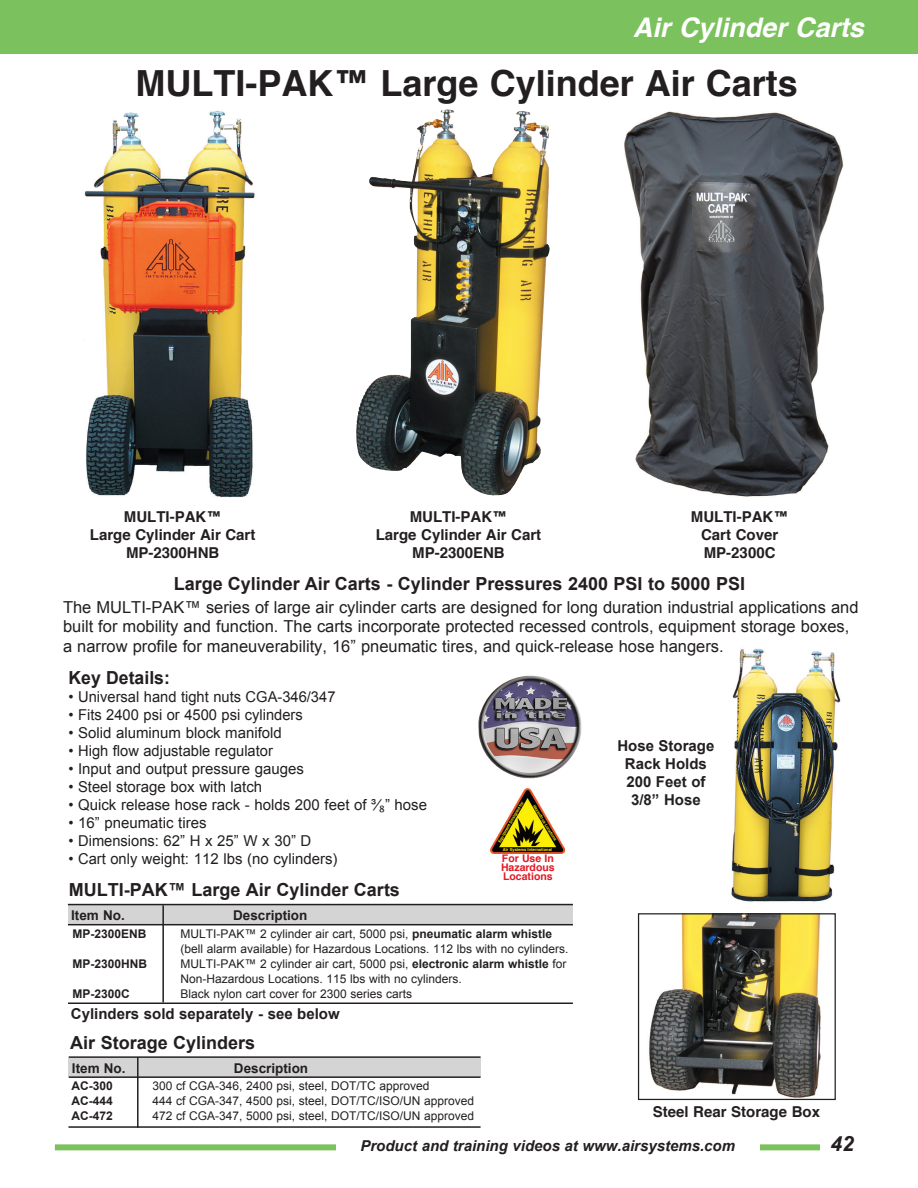
<style>
.page{position:relative;width:918px;height:1188px;background:#fff}
.page>*{position:absolute;margin:0;border:0;box-sizing:border-box;transform-origin:0 0}
.t1{font:700 36px "Helvetica";color:#231f20}
.t2{font:italic 700 27px "Helvetica";color:#fff}
.t3{font:italic 700 21px "Arial";color:#231f20}
.t4{font:700 18px "Arial";color:#231f20}
.t5{font:16.5px/19.5px "Arial";color:#231f20}
.t6{font:15px "Arial";color:#231f20}
.t7{font:700 15px "Helvetica";color:#231f20}
.t8{font:700 15px/18px "Arial";color:#231f20;text-align:center}
.t9{font:italic 700 15px "Arial";color:#231f20}
.t10{font:700 13.5px "Arial";color:#231f20}
.t11{font:12px/15px "Arial";color:#231f20}
.t12{font:700 12px "Arial";color:#231f20}
.t13{font:700 10.5px/9px "Helvetica";color:#e21926;text-align:justify}
.t14{font:700 4.05px "Helvetica";color:#fff101}
.s1{font-family:"Lucida Grande"}
.s2{font-weight:700}
</style>
<div class="page">
<div style="left:0;top:0;width:918px;height:54px;background:#7bc25e"></div>
<div style="left:55px;top:1144px;width:805px;height:6px;background:#7bc25e"></div>
<div style="left:821px;top:1134px;width:43px;height:23px;background:#fff"></div>
<div style="left:336px;top:1134px;width:424px;height:24px;background:#fff"></div>
<div style="left:68px;top:905px;width:505px;height:19px;background:#d4d4d4"></div>
<img style="left:649px;top:915px;width:172px;height:183px">
<div style="left:638px;top:913px;width:198px;height:187px;border:1px solid #231f20"></div>
<img style="left:356px;top:109px;width:194px;height:387px">
<img style="left:731px;top:648px;width:110px;height:254px">
<img style="left:84px;top:110px;width:171px;height:388px">
<svg style="left:490px;top:847px;width:75px;height:7px"></svg>
<img style="left:491px;top:788px;width:73px;height:65px">
<hr style="left:68px;top:904px;width:505px;height:1px;background:#231f20">
<hr style="left:68px;top:924px;width:505px;height:1px;background:#231f20">
<hr style="left:162px;top:905px;width:2px;height:97px;background:#231f20">
<hr style="left:68px;top:1003px;width:505px;height:1px;background:#231f20">
<img style="left:478px;top:676px;width:104px;height:103px">
<div style="left:68px;top:1058px;width:413px;height:18px;background:#d4d4d4"></div>
<hr style="left:69px;top:1056px;width:412px;height:2px;background:#231f20">
<hr style="left:69px;top:1076px;width:412px;height:2px;background:#231f20">
<hr style="left:137px;top:1057px;width:2px;height:71px;background:#231f20">
<hr style="left:68px;top:1126px;width:413px;height:2px;background:#231f20">
<img style="left:624px;top:111px;width:220px;height:386px">
<p class="t2" style="left:633px;top:5px;width:233px">Air Cylinder Carts</p>
<p class="t1" style="left:136px;top:55px;width:664px">MULTI-PAK™ Large Cylinder Air Carts</p>
<p class="t7" style="left:124px;top:504px;width:99px">MULTI-PAK™</p>
<p class="t7" style="left:90px;top:522px;width:167px">Large Cylinder Air Cart</p>
<p class="t7" style="left:126px;top:540px;width:95px">MP-2300HNB</p>
<p class="t7" style="left:691px;top:504px;width:99px">MULTI-PAK™</p>
<p class="t7" style="left:701px;top:522px;width:79px">Cart Cover</p>
<p class="t7" style="left:704px;top:540px;width:73px">MP-2300C</p>
<p class="t4" style="left:174px;top:572px;width:573px">Large Cylinder Air Carts - Cylinder Pressures 2400 PSI to 5000 PSI</p>
<p class="t7" style="left:410px;top:504px;width:99px">MULTI-PAK™</p>
<p class="t7" style="left:376px;top:522px;width:167px">Large Cylinder Air Cart</p>
<p class="t7" style="left:412px;top:540px;width:94px">MP-2300ENB</p>
<p class="t5" style="left:63px;top:598px;width:797px">The MULTI-PAK™ series of large air cylinder carts are designed for long duration industrial applications and built for mobility and function. The carts incorporate protected recessed controls, equipment storage boxes,</p>
<p class="t5" style="left:63px;top:637px;width:662px">a narrow profile for maneuverability, 16” pneumatic tires, and quick-release hose hangers.</p>
<p class="t4" style="left:68px;top:666px;width:103px">Key Details:</p>
<p class="t6" style="left:68px;top:687px;width:269px">• Universal hand tight nuts CGA-346/347</p>
<p class="t6" style="left:68px;top:705px;width:236px">• Fits 2400 psi or 4500 psi cylinders</p>
<p class="t6" style="left:68px;top:723px;width:215px">• Solid aluminum block manifold</p>
<p class="t6" style="left:68px;top:741px;width:206px">• High flow adjustable regulator</p>
<p class="t6" style="left:68px;top:759px;width:237px">• Input and output pressure gauges</p>
<p class="t6" style="left:68px;top:777px;width:195px">• Steel storage box with latch</p>
<p class="t6" style="left:68px;top:795px;width:360px">• Quick release hose rack - holds 200 feet of ³⁄<span class="s1">₈</span>” hose</p>
<p class="t6" style="left:68px;top:813px;width:140px">• 16” pneumatic tires</p>
<p class="t6" style="left:68px;top:831px;width:244px">• Dimensions: 62” H x 25” W x 30” D</p>
<p class="t6" style="left:68px;top:849px;width:271px">• Cart only weight: 112 lbs (no cylinders)</p>
<p class="t14" style="left:496px;top:841px;width:49px;rotate:-60deg">E quipment D esigned for</p>
<p class="t14" style="left:537px;top:803px;width:43px;rotate:58deg">H azardous Locations</p>
<p class="t14" style="left:503px;top:846px;width:51px">Air Systems International</p>
<p class="t13" style="left:501px;top:854px;width:55px">For Use In Hazardous Locations</p>
<p class="t4" style="left:69px;top:878px;width:333px">MULTI-PAK™ Large Air Cylinder Carts</p>
<p class="t12" style="left:72px;top:926px;width:76px">MP-2300ENB</p>
<p class="t11" style="left:180px;top:927px;width:390px">MULTI-PAK™ 2 cylinder air cart, 5000 psi, <span class="s2">pneumatic alarm whistle </span>(bell alarm available) for Hazardous Locations. 112 lbs with no cylinders.</p>
<p class="t12" style="left:72px;top:956px;width:76px">MP-2300HNB</p>
<p class="t11" style="left:180px;top:957px;width:388px">MULTI-PAK™ 2 cylinder air cart, 5000 psi, <span class="s2">electronic alarm whistle</span> for</p>
<p class="t11" style="left:180px;top:972px;width:283px">Non-Hazardous Locations. 115 lbs with no cylinders.</p>
<p class="t12" style="left:72px;top:986px;width:59px">MP-2300C</p>
<p class="t11" style="left:180px;top:987px;width:233px">Black nylon cart cover for 2300 series carts</p>
<p class="t8" style="left:71px;top:1006px;width:270px">Cylinders sold separately - see below</p>
<p class="t10" style="left:71px;top:907px;width:55px">Item No.</p>
<p class="t10" style="left:233px;top:907px;width:76px">Description</p>
<p class="t4" style="left:70px;top:1031px;width:187px">Air Storage Cylinders</p>
<p class="t10" style="left:72px;top:1059px;width:55px">Item No.</p>
<p class="t10" style="left:234px;top:1059px;width:76px">Description</p>
<p class="t12" style="left:71px;top:1078px;width:43px">AC-300</p>
<p class="t11" style="left:152px;top:1079px;width:279px">300 cf CGA-346, 2400 psi, steel, DOT/TC approved</p>
<p class="t12" style="left:71px;top:1093px;width:43px">AC-444</p>
<p class="t11" style="left:152px;top:1094px;width:323px">444 cf CGA-347, 4500 psi, steel, DOT/TC/ISO/UN approved</p>
<p class="t12" style="left:71px;top:1108px;width:43px">AC-472</p>
<p class="t11" style="left:152px;top:1109px;width:323px">472 cf CGA-347, 5000 psi, steel, DOT/TC/ISO/UN approved</p>
<p class="t8" style="left:617px;top:738px;width:99px">Hose Storage<br>Rack Holds</p>
<p class="t8" style="left:626px;top:774px;width:81px">200 Feet of</p>
<p class="t8" style="left:631px;top:792px;width:71px">3/8” Hose</p>
<p class="t7" style="left:653px;top:1100px;width:169px">Steel Rear Storage Box</p>
<p class="t9" style="left:360px;top:1136px;width:376px">Product and training videos at www.airsystems.com</p>
<p class="t3" style="left:831px;top:1130px;width:25px">42</p>
</div>
